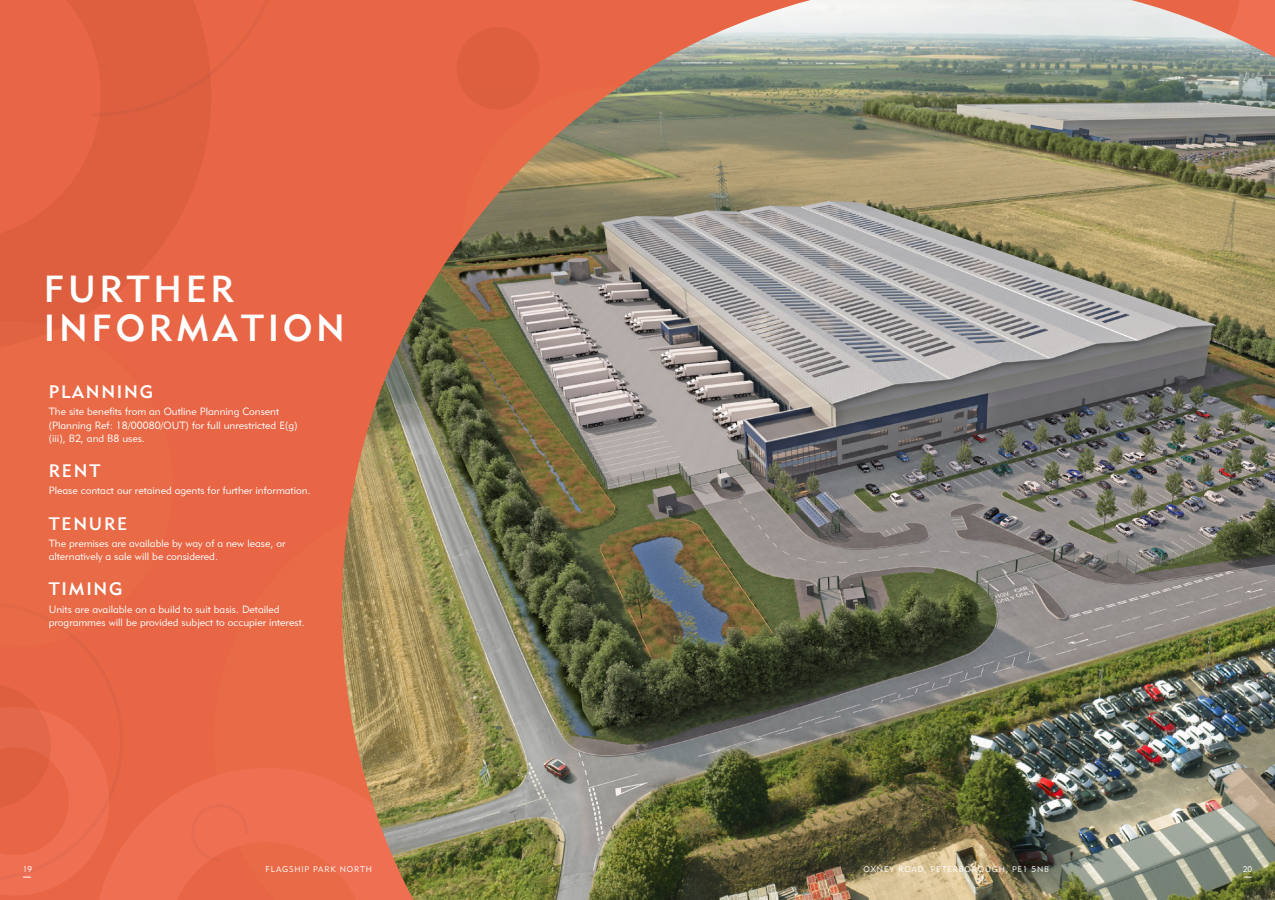
<style>
.page{position:relative;width:1275px;height:900px;background:#e86545}
.page>*{position:absolute;margin:0;border:0;box-sizing:border-box;transform-origin:0 0}
.t1{font:37.5px/39px "Geometric 415 BT Medium A";letter-spacing:.1em;color:#fff}
.t2{font:18px "Geometric 415 BT Medium A";letter-spacing:.1em;color:#fff}
.t3{font:10.5px/13.5px "Geometric 415 BT Lite A";color:#fff}
.t4{font:8.25px "Geometric 415 BT Lite A";letter-spacing:.1em;color:#fff}
</style>
<div class="page">
<svg style="left:0;top:0;width:210px;height:321px"></svg>
<svg style="left:91px;top:0;width:120px;height:116px"></svg>
<img style="left:342px;top:0;width:933px;height:900px">
<svg style="left:0;top:602px;width:435px;height:298px"></svg>
<h1 class="t1" style="left:44px;top:269px;width:302px">FURTHER<br>INFORMATION</h1>
<h2 class="t2" style="left:49px;top:380px;width:106px">PLANNING</h2>
<p class="t3" style="left:49px;top:404px;width:250px">The site benefits from an Outline Planning Consent (Planning Ref: 18/00080/OUT) for full unrestricted E(g) (iii), B2, and B8 uses.</p>
<h2 class="t2" style="left:49px;top:460px;width:53px">RENT</h2>
<p class="t3" style="left:49px;top:484px;width:263px">Please contact our retained agents for further information.</p>
<h2 class="t2" style="left:49px;top:512px;width:80px">TENURE</h2>
<p class="t3" style="left:49px;top:536px;width:238px">The premises are available by way of a new lease, or alternatively a sale will be considered.</p>
<h2 class="t2" style="left:49px;top:578px;width:75px">TIMING</h2>
<p class="t3" style="left:49px;top:602px;width:258px">Units are available on a build to suit basis. Detailed programmes will be provided subject to occupier interest.</p>
<p class="t4" style="left:23px;top:864px;width:11px">19</p>
<p class="t4" style="left:265px;top:864px;width:108px">FLAGSHIP PARK NORTH</p>
<p class="t4" style="left:863px;top:864px;width:187px">OXNEY ROAD, PETERBOROUGH, PE1 5NB</p>
<p class="t4" style="left:1243px;top:864px;width:11px">20</p>
</div>
